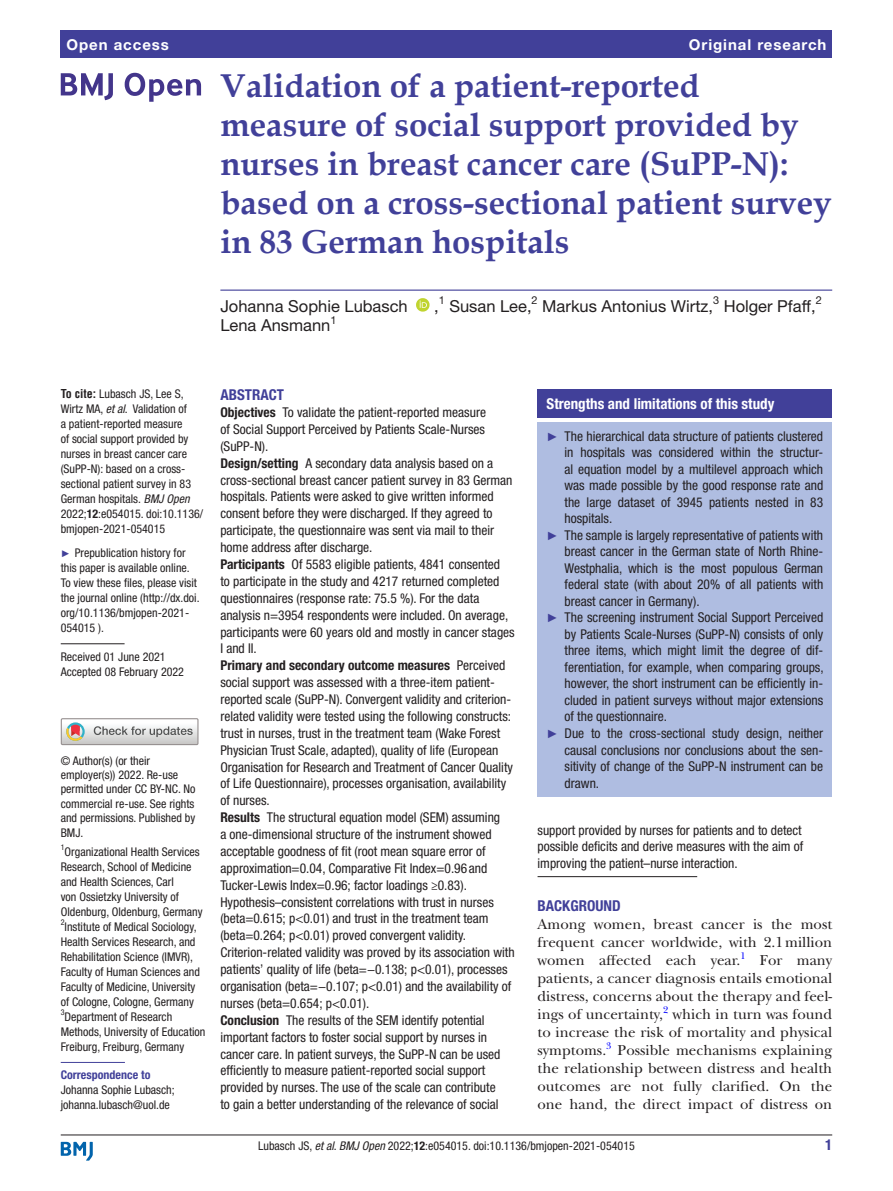
<style>
.page{position:relative;width:893px;height:1191px;background:#fff}
.page>*{position:absolute;margin:0;border:0;box-sizing:border-box;transform-origin:0 0}
.t1{font:700 33px/39px "Book Antiqua";color:#414099}
.t2{font:16.5px "Helvetica Neue LT Std";color:#231f20}
.t3{font:15px/18px "New Baskerville";color:#231f20;text-align:justify}
.t4{font:700 condensed 15px "Helvetica Neue LT Std";color:#fff}
.t5{font:700 15px "Helvetica Neue LT Std";letter-spacing:.065em;color:#fff}
.t6{font:700 condensed 15px "Helvetica Neue LT Std";color:#414099}
.t7{font:condensed 13.5px/16.8px "Helvetica Neue LT Std";color:#231f20}
.t8{font:condensed 12px/15px "Helvetica Neue LT Std";color:#231f20}
.t9{font:700 condensed 12px "Helvetica Neue LT Std";color:#414099}
.t10{font:10.95px "Helvetica Neue LT Std";color:#231f20}
.t11{font:9.9px "New Baskerville";color:#00f}
.t12{font:condensed 7.95px "Helvetica Neue LT Std";color:#231f20}
.s1{font-family:"Helvetica LT Std";font-weight:700}
.s2{font-style:italic}
.s3{font-weight:700}
.s4{font-family:"Arial";font-stretch:normal;font-size:9.75px;color:#414099}
.s5{font-family:"Arial";font-stretch:normal;font-size:12px;color:#414099}
</style>
<div class="page">
<hr style="left:61px;top:1134px;width:771px;height:1px;background:#231f20">
<svg style="left:61px;top:1141px;width:32px;height:19px"></svg>
<div style="left:61px;top:31px;width:771px;height:27px;background:#414099"></div>
<hr style="left:220px;top:289px;width:612px;height:2px;background:#414099">
<svg style="left:416px;top:298px;width:14px;height:14px"></svg>
<hr style="left:61px;top:643px;width:64px;height:1px;background:#231f20">
<hr style="left:61px;top:1062px;width:64px;height:1px;background:#414099">
<svg style="left:61px;top:73px;width:52px;height:27px"></svg>
<svg style="left:125px;top:73px;width:76px;height:29px"></svg>
<div style="left:61px;top:718px;width:138px;height:27px;border:1px solid #969090"></div>
<svg style="left:61px;top:718px;width:137px;height:26px"></svg>
<hr style="left:538px;top:876px;width:159px;height:1px;background:#231f20">
<div style="left:538px;top:389px;width:294px;height:29px;background:#414099"></div>
<div style="left:538px;top:422px;width:294px;height:374px;background:#afbde1"></div>
<p class="t5" style="left:66px;top:35px;width:104px">Open access</p>
<p class="t5" style="left:689px;top:35px;width:139px">Original research</p>
<h1 class="t1" style="left:220px;top:66px;width:613px">Validation of a patient-reported measure of social support provided by nurses in breast cancer care (SuPP-N): based on a cross-sectional patient survey in 83 German hospitals</h1>
<p class="t2" style="left:220px;top:296px;width:189px">Johanna Sophie Lubasch</p>
<p class="t2" style="left:434px;top:296px;width:6px">,</p>
<p class="t10" style="left:439px;top:294px;width:8px">1</p>
<p class="t2" style="left:449px;top:296px;width:84px">Susan Lee,</p>
<p class="t10" style="left:532px;top:294px;width:8px">2</p>
<p class="t2" style="left:542px;top:296px;width:172px">Markus Antonius Wirtz,</p>
<p class="t10" style="left:713px;top:294px;width:8px">3</p>
<p class="t2" style="left:724px;top:296px;width:93px">Holger Pfaff,</p>
<p class="t10" style="left:816px;top:294px;width:8px">2</p>
<p class="t2" style="left:220px;top:315px;width:112px">Lena Ansmann</p>
<p class="t10" style="left:330px;top:313px;width:8px">1</p>
<p class="t8" style="left:61px;top:386px;width:144px"><span class="s1">To cite:</span> Lubasch JS, Lee S,<br>Wirtz MA, <span class="s2">et al</span>. Validation of<br>a patient-reported measure<br>of social support provided by nurses in breast cancer care (SuPP-N): based on a cross&shy;sectional patient survey in 83<br>German hospitals. <span class="s2">BMJ Open<br></span>2022;<span class="s3">12</span>:e054015. doi:10.1136/ bmjopen-2021-054015</p>
<p class="t8" style="left:61px;top:545px;width:140px"><span class="s4">►</span> Prepublication history for this paper is available online.<br>To view these files, please visit the journal online (http://dx.doi. org/10.1136/bmjopen-2021-<br>054015 ).</p>
<p class="t8" style="left:61px;top:649px;width:125px">Received 01 June 2021<br>Accepted 08 February 2022</p>
<p class="t8" style="left:61px;top:753px;width:136px;line-height:14.4px">© Author(s) (or their employer(s)) 2022. Re-use permitted under CC BY-NC. No commercial re-use. See rights and permissions. Published by<br>BMJ.</p>
<p class="t12" style="left:61px;top:843px;width:5px">1</p>
<p class="t8" style="left:61px;top:844px;width:144px;text-indent:4px">Organizational Health Services<br>Research, School of Medicine and Health Sciences, Carl<br>von Ossietzky University of<br>Oldenburg, Oldenburg, Germany</p>
<p class="t12" style="left:61px;top:918px;width:5px">2</p>
<p class="t8" style="left:61px;top:919px;width:146px;text-indent:4px">Institute of Medical Sociology,<br>Health Services Research, and<br>Rehabilitation Science (IMVR),<br>Faculty of Human Sciences and<br>Faculty of Medicine, University of Cologne, Cologne, Germany<br><sup>3</sup>Department of Research<br>Methods, University of Education<br>Freiburg, Freiburg, Germany</p>
<p class="t9" style="left:61px;top:1067px;width:91px">Correspondence to</p>
<p class="t8" style="left:61px;top:1082px;width:115px">Johanna Sophie Lubasch; johanna.lubasch@uol.de</p>
<p class="t6" style="left:220px;top:386px;width:65px">ABSTRACT</p>
<p class="t7" style="left:220px;top:404px;width:296px"><span class="s3">Objectives</span> To validate the patient-reported measure<br>of Social Support Perceived by Patients Scale-Nurses (SuPP-N).<br><span class="s3">Design/setting</span> A secondary data analysis based on a cross-sectional breast cancer patient survey in 83 German hospitals. Patients were asked to give written informed consent before they were discharged. If they agreed to participate, the questionnaire was sent via mail to their home address after discharge.<br><span class="s3">Participants</span> Of 5583 eligible patients, 4841 consented<br>to participate in the study and 4217 returned completed questionnaires (response rate: 75.5 %). For the data analysis n=3954 respondents were included. On average, participants were 60 years old and mostly in cancer stages I and II.<br><span class="s3">Primary and secondary outcome measures</span> Perceived social support was assessed with a three-item patient&shy;reported scale (SuPP-N). Convergent validity and criterion&shy;related validity were tested using the following constructs: trust in nurses, trust in the treatment team (Wake Forest Physician Trust Scale, adapted), quality of life (European Organisation for Research and Treatment of Cancer Quality of Life Questionnaire), processes organisation, availability of nurses.<br><span class="s3">Results</span> The structural equation model (SEM) assuming<br>a one-dimensional structure of the instrument showed acceptable goodness of fit (root mean square error of approximation=0.04, Comparative Fit Index=0.96 and Tucker-Lewis Index=0.96; factor loadings ≥0.83).<br>Hypothesis–consistent correlations with trust in nurses (beta=0.615; p&lt;0.01) and trust in the treatment team (beta=0.264; p&lt;0.01) proved convergent validity.<br>Criterion-related validity was proved by its association with patients’ quality of life (beta=−0.138; p&lt;0.01), processes organisation (beta=−0.107; p&lt;0.01) and the availability of nurses (beta=0.654; p&lt;0.01).<br><span class="s3">Conclusion</span> The results of the SEM identify potential important factors to foster social support by nurses in cancer care. In patient surveys, the SuPP-N can be used efficiently to measure patient-reported social support provided by nurses. The use of the scale can contribute<br>to gain a better understanding of the relevance of social</p>
<p class="t4" style="left:547px;top:395px;width:229px">Strengths and limitations of this study</p>
<p class="t7" style="left:547px;top:427px;width:278px"><span class="s5">►</span> The hierarchical data structure of patients clustered</p>
<p class="t7" style="left:565px;top:444px;width:260px">in hospitals was considered within the structur-</p>
<p class="t7" style="left:565px;top:460px;width:260px">al equation model by a multilevel approach which</p>
<p class="t7" style="left:565px;top:477px;width:260px">was made possible by the good response rate and</p>
<p class="t7" style="left:565px;top:493px;width:260px">the large dataset of 3945 patients nested in 83</p>
<p class="t7" style="left:565px;top:510px;width:49px">hospitals.</p>
<p class="t7" style="left:547px;top:526px;width:278px"><span class="s5">►</span> The sample is largely representative of patients with</p>
<p class="t7" style="left:565px;top:543px;width:260px">breast cancer in the German state of North Rhine-</p>
<p class="t7" style="left:565px;top:559px;width:260px">Westphalia, which is the most populous German</p>
<p class="t7" style="left:565px;top:576px;width:260px">federal state (with about 20% of all patients with</p>
<p class="t7" style="left:565px;top:592px;width:137px">breast cancer in Germany).</p>
<p class="t7" style="left:547px;top:609px;width:278px"><span class="s5">►</span> The screening instrument Social Support Perceived</p>
<p class="t7" style="left:565px;top:625px;width:260px">by Patients Scale-Nurses (SuPP-N) consists of only</p>
<p class="t7" style="left:565px;top:642px;width:260px">three items, which might limit the degree of dif-</p>
<p class="t7" style="left:565px;top:658px;width:261px">ferentiation, for example, when comparing groups,</p>
<p class="t7" style="left:565px;top:675px;width:260px">however, the short instrument can be efficiently in-</p>
<p class="t7" style="left:565px;top:691px;width:260px">cluded in patient surveys without major extensions</p>
<p class="t7" style="left:565px;top:708px;width:104px">of the questionnaire.</p>
<p class="t7" style="left:547px;top:724px;width:278px"><span class="s5">►</span> Due to the cross-sectional study design, neither</p>
<p class="t7" style="left:565px;top:741px;width:260px">causal conclusions nor conclusions about the sen-</p>
<p class="t7" style="left:565px;top:757px;width:260px">sitivity of change of the SuPP-N instrument can be</p>
<p class="t7" style="left:565px;top:774px;width:36px">drawn.</p>
<p class="t7" style="left:538px;top:821px;width:267px">support provided by nurses for patients and to detect possible deficits and derive measures with the aim of improving the patient–nurse interaction.</p>
<p class="t6" style="left:538px;top:897px;width:85px">BACKGROUND</p>
<p class="t3" style="left:538px;top:915px;width:296px">Among women, breast cancer is the most frequent cancer worldwide, with 2.1million women affected each year.</p>
<p class="t11" style="left:740px;top:949px;width:7px">1</p>
<p class="t3" style="left:538px;top:951px;width:296px;text-indent:222px">For many patients, a cancer diagnosis entails emotional distress, concerns about the therapy and feel&shy;ings of uncertainty,<sup>2</sup> which in turn was found to increase the risk of mortality and physical symptoms.</p>
<p class="t11" style="left:606px;top:1039px;width:7px">3</p>
<p class="t3" style="left:538px;top:1041px;width:296px;text-indent:80px">Possible mechanisms explaining the relationship between distress and health outcomes are not fully clarified. On the one hand, the direct impact of distress on</p>
<p class="t8" style="left:258px;top:1137px;width:378px">Lubasch JS, <span class="s2">et al</span>. <span class="s2">BMJ Open</span> 2022;<span class="s3">12</span>:e054015. doi:10.1136/bmjopen-2021-054015</p>
<p class="t6" style="left:825px;top:1135px;width:9px">1</p>
</div>
